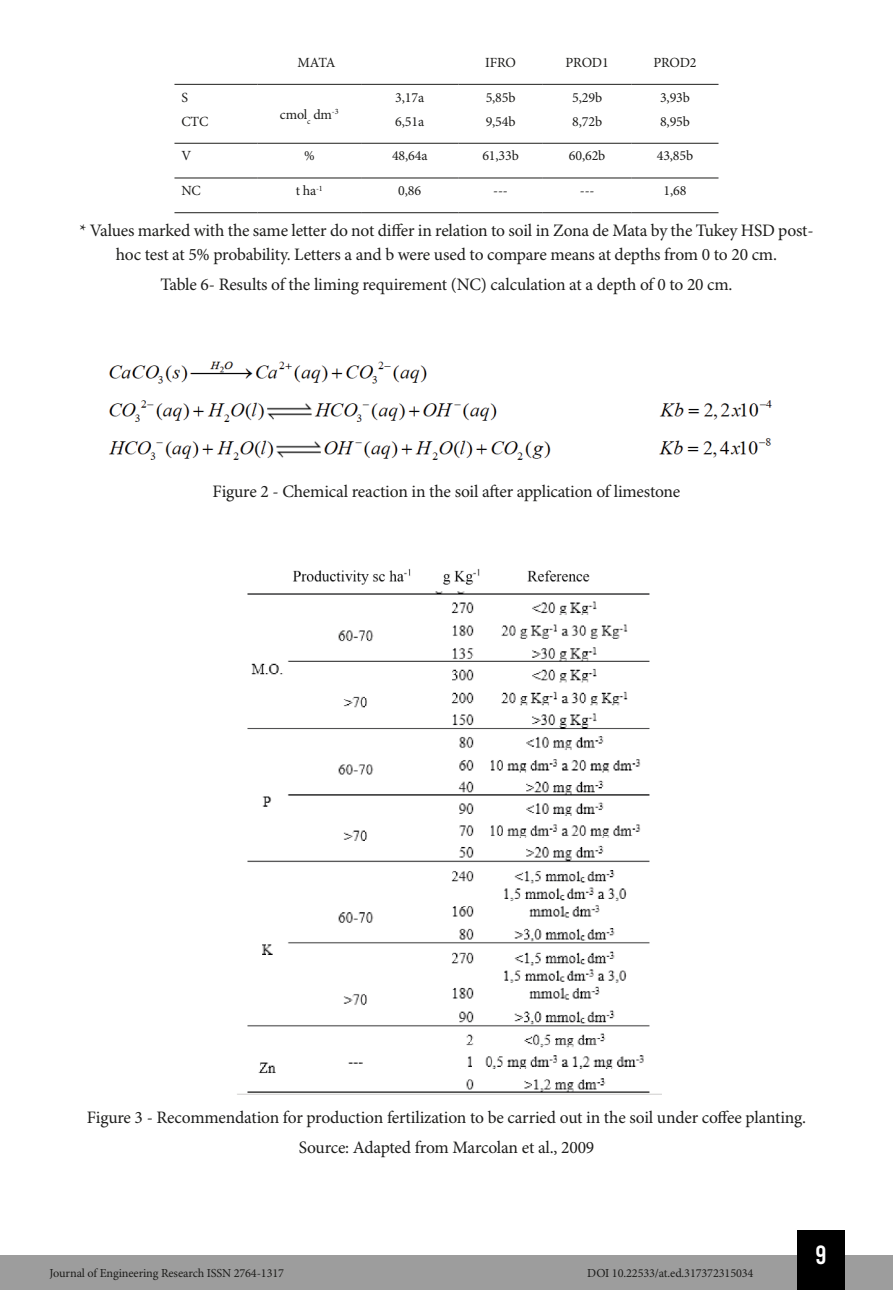
<style>
.page{position:relative;width:893px;height:1290px;background:#fff}
.page>*{position:absolute;margin:0;border:0;box-sizing:border-box;transform-origin:0 0}
.t1{font:26.25px "Bebas Kai";color:#fff}
.t2{font:17.5px/24.5px "Minion Pro";letter-spacing:-.01em;color:#1d1d1b;text-align:center}
.t3{font:14px "Minion Pro";letter-spacing:-.01em;color:#1d1d1b}
.t4{font:12.25px "Minion Pro";letter-spacing:-.01em;color:#1d1d1b}
</style>
<div class="page">
<div style="left:0;top:1255px;width:893px;height:35px;background:#9d9d9d"></div>
<div style="left:797px;top:1230px;width:48px;height:60px;background:#000"></div>
<hr style="left:174px;top:84px;width:84px;height:1px;background:#1d1d1b">
<hr style="left:258px;top:84px;width:103px;height:1px;background:#1d1d1b">
<hr style="left:361px;top:84px;width:97px;height:1px;background:#1d1d1b">
<hr style="left:458px;top:84px;width:85px;height:1px;background:#1d1d1b">
<hr style="left:543px;top:84px;width:88px;height:1px;background:#1d1d1b">
<hr style="left:631px;top:84px;width:87px;height:1px;background:#1d1d1b">
<hr style="left:174px;top:143px;width:84px;height:1px;background:#1d1d1b">
<hr style="left:258px;top:143px;width:103px;height:1px;background:#1d1d1b">
<hr style="left:361px;top:143px;width:97px;height:1px;background:#1d1d1b">
<hr style="left:458px;top:143px;width:85px;height:1px;background:#1d1d1b">
<hr style="left:543px;top:143px;width:88px;height:1px;background:#1d1d1b">
<hr style="left:631px;top:143px;width:87px;height:1px;background:#1d1d1b">
<hr style="left:174px;top:178px;width:84px;height:1px;background:#1d1d1b">
<hr style="left:258px;top:178px;width:103px;height:1px;background:#1d1d1b">
<hr style="left:361px;top:178px;width:97px;height:1px;background:#1d1d1b">
<hr style="left:458px;top:178px;width:85px;height:1px;background:#1d1d1b">
<hr style="left:543px;top:178px;width:88px;height:1px;background:#1d1d1b">
<hr style="left:631px;top:178px;width:87px;height:1px;background:#1d1d1b">
<hr style="left:174px;top:212px;width:84px;height:1px;background:#1d1d1b">
<hr style="left:258px;top:212px;width:103px;height:1px;background:#1d1d1b">
<hr style="left:361px;top:212px;width:97px;height:1px;background:#1d1d1b">
<hr style="left:458px;top:212px;width:85px;height:1px;background:#1d1d1b">
<hr style="left:543px;top:212px;width:88px;height:1px;background:#1d1d1b">
<hr style="left:631px;top:212px;width:87px;height:1px;background:#1d1d1b">
<img style="left:108px;top:361px;width:664px;height:99px">
<img style="left:237px;top:568px;width:424px;height:526px">
<p class="t3" style="left:181px;top:89px;width:8px">S</p>
<p class="t3" style="left:297px;top:54px;width:40px">MATA</p>
<p class="t3" style="left:485px;top:54px;width:32px">IFRO</p>
<p class="t3" style="left:566px;top:54px;width:45px">PROD1</p>
<p class="t3" style="left:653px;top:54px;width:45px">PROD2</p>
<p class="t3" style="left:395px;top:89px;width:30px">3,17a</p>
<p class="t3" style="left:486px;top:89px;width:31px">5,85b</p>
<p class="t3" style="left:572px;top:89px;width:31px">5,29b</p>
<p class="t3" style="left:660px;top:89px;width:31px">3,93b</p>
<p class="t3" style="left:280px;top:106px;width:60px">cmol<sub>c</sub> dm<sup>-3</sup></p>
<p class="t3" style="left:181px;top:113px;width:28px">CTC</p>
<p class="t3" style="left:395px;top:113px;width:30px">6,51a</p>
<p class="t3" style="left:486px;top:113px;width:31px">9,54b</p>
<p class="t3" style="left:572px;top:113px;width:31px">8,72b</p>
<p class="t3" style="left:660px;top:113px;width:31px">8,95b</p>
<p class="t3" style="left:181px;top:148px;width:11px">V</p>
<p class="t3" style="left:304px;top:148px;width:12px">%</p>
<p class="t3" style="left:392px;top:148px;width:37px">48,64a</p>
<p class="t3" style="left:482px;top:148px;width:38px">61,33b</p>
<p class="t3" style="left:569px;top:148px;width:38px">60,62b</p>
<p class="t3" style="left:657px;top:148px;width:38px">43,85b</p>
<p class="t3" style="left:181px;top:182px;width:21px">NC</p>
<p class="t3" style="left:296px;top:182px;width:29px">t ha<sup>-1</sup></p>
<p class="t3" style="left:398px;top:182px;width:24px">0,86</p>
<p class="t3" style="left:493px;top:182px;width:16px">---</p>
<p class="t3" style="left:580px;top:182px;width:16px">---</p>
<p class="t3" style="left:664px;top:182px;width:24px">1,68</p>
<p class="t2" style="left:79px;top:218px;width:736px">* Values marked with the same letter do not differ in relation to soil in Zona de Mata by the Tukey HSD post&shy;hoc test at 5% probability. Letters a and b were used to compare means at depths from 0 to 20 cm.</p>
<p class="t2" style="left:160px;top:272px;width:574px">Table 6- Results of the liming requirement (NC) calculation at a depth of 0 to 20 cm.</p>
<p class="t2" style="left:213px;top:480px;width:469px">Figure 2 - Chemical reaction in the soil after application of limestone</p>
<p class="t2" style="left:87px;top:1104px;width:721px;line-height:29.4px">Figure 3 - Recommendation for production fertilization to be carried out in the soil under coffee planting.<br>Source: Adapted from Marcolan et al., 2009</p>
<p class="t4" style="left:50px;top:1266px;width:236px">Journal of Engineering Research ISSN 2764-1317</p>
<p class="t4" style="left:587px;top:1266px;width:168px">DOI 10.22533/at.ed.317372315034</p>
<h1 class="t1" style="left:815px;top:1241px;width:13px">9</h1>
</div>
